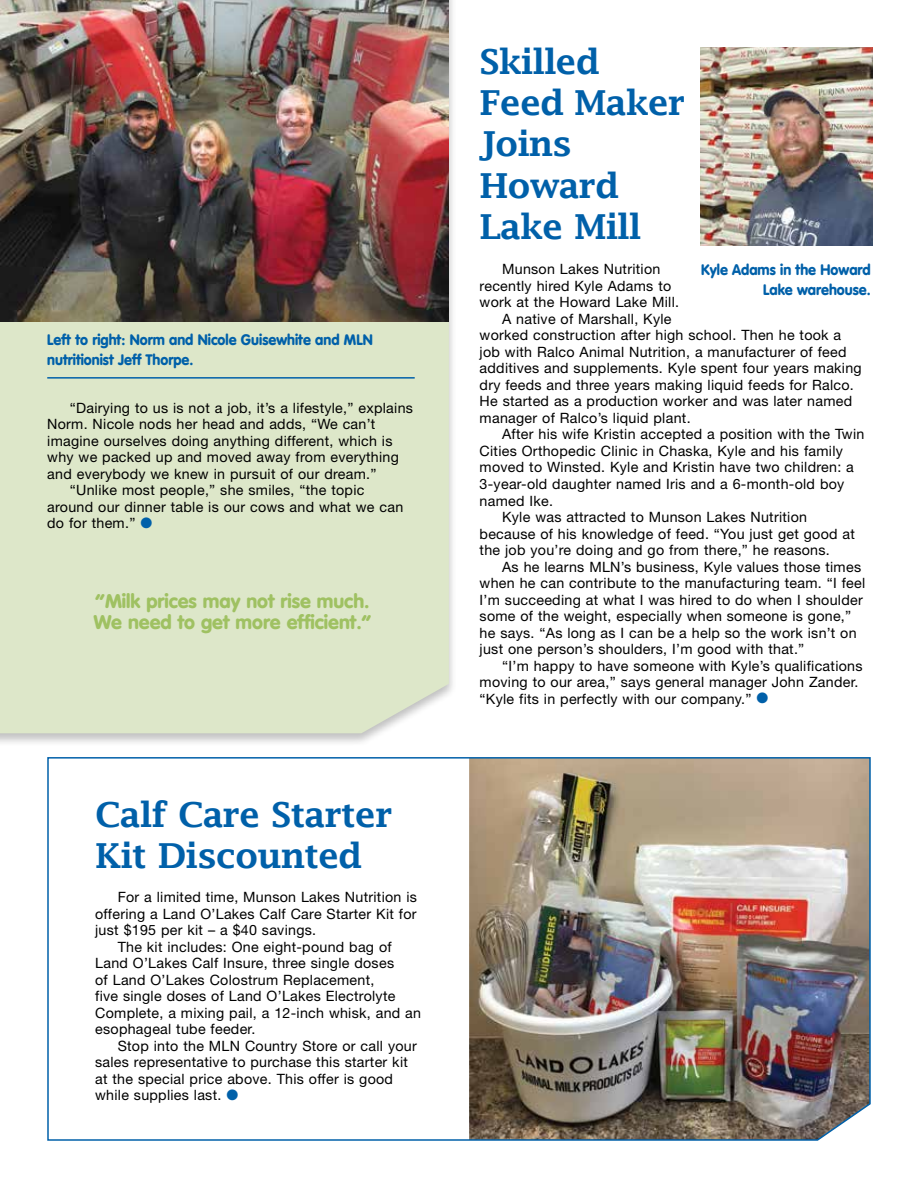
<style>
.page{position:relative;width:918px;height:1188px;background:#fff}
.page>*{position:absolute;margin:0;border:0;box-sizing:border-box;transform-origin:0 0}
.t1{font:600 34.5px/41.2px "Lucida Fax";letter-spacing:-.03em;color:#0060a9}
.t2{font:900 19.5px/21px "VAG Rounded";color:#9fc162}
.t3{font:900 15px/19.5px "VAG Rounded";color:#0060a9;text-align:right;scale:.95 1}
.t4{font:14.25px "Helvetica Neue";letter-spacing:.02em;color:#000}
.s1{color:#0060a9}
</style>
<div class="page">
<img style="left:47px;top:757px;width:824px;height:384px">
<div style="left:0;top:0;width:457px;height:747px;background:#000;opacity:.25"></div>
<div style="left:0;top:321px;width:449px;height:412px;background:#dde7c9"></div>
<img style="left:0;top:0;width:449px;height:321px">
<img style="left:700px;top:47px;width:172px;height:198px">
<hr style="left:47px;top:377px;width:368px;height:2px;background:#0060a9">
<p class="t3" style="left:47px;top:330px;width:344px;text-align:left">Left to right: Norm and Nicole Guisewhite and MLN nutritionist Jeff Thorpe.</p>
<p class="t4" style="left:70px;top:399px;width:345px">“Dairying to us is not a job, it’s a lifestyle,” explains</p>
<p class="t4" style="left:47px;top:415px;width:330px">Norm. Nicole nods her head and adds, “We can’t</p>
<p class="t4" style="left:47px;top:432px;width:347px">imagine ourselves doing anything different, which is</p>
<p class="t4" style="left:47px;top:448px;width:353px">why we packed up and moved away from everything</p>
<p class="t4" style="left:47px;top:465px;width:331px">and everybody we knew in pursuit of our dream.”</p>
<p class="t4" style="left:70px;top:481px;width:296px">“Unlike most people,” she smiles, “the topic</p>
<p class="t4" style="left:47px;top:498px;width:358px">around our dinner table is our cows and what we can</p>
<p class="t4" style="left:47px;top:514px;width:106px">do for them.” <span class="s1">●</span></p>
<h2 class="t2" style="left:94px;top:591px;width:279px">“Milk prices may not rise much.<br>We need to get more efficient.”</h2>
<h1 class="t1" style="left:95px;top:794px;width:299px">Calf Care Starter<br>Kit Discounted</h1>
<p class="t4" style="left:118px;top:888px;width:301px">For a limited time, Munson Lakes Nutrition is</p>
<p class="t4" style="left:95px;top:905px;width:323px">offering a Land O’Lakes Calf Care Starter Kit for</p>
<p class="t4" style="left:95px;top:921px;width:223px">just $195 per kit – a $40 savings.</p>
<p class="t4" style="left:118px;top:938px;width:276px">The kit includes: One eight-pound bag of</p>
<p class="t4" style="left:95px;top:954px;width:300px">Land O’Lakes Calf Insure, three single doses</p>
<p class="t4" style="left:95px;top:971px;width:281px">of Land O’Lakes Colostrum Replacement,</p>
<p class="t4" style="left:95px;top:987px;width:302px">five single doses of Land O’Lakes Electrolyte</p>
<p class="t4" style="left:95px;top:1004px;width:327px">Complete, a mixing pail, a 12-inch whisk, and an</p>
<p class="t4" style="left:95px;top:1020px;width:162px">esophageal tube feeder.</p>
<p class="t4" style="left:118px;top:1037px;width:301px">Stop into the MLN Country Store or call your</p>
<p class="t4" style="left:95px;top:1053px;width:314px">sales representative to purchase this starter kit</p>
<p class="t4" style="left:95px;top:1070px;width:299px">at the special price above. This offer is good</p>
<p class="t4" style="left:95px;top:1086px;width:145px">while supplies last. <span class="s1">●</span></p>
<h1 class="t1" style="left:480px;top:41px;width:207px">Skilled<br>Feed Maker<br>Joins<br>Howard<br>Lake Mill</h1>
<p class="t3" style="left:701px;top:260px;width:180px">Kyle Adams in the Howard<br>Lake warehouse.</p>
<p class="t4" style="left:502px;top:261px;width:160px">Munson Lakes Nutrition</p>
<p class="t4" style="left:480px;top:277px;width:193px">recently hired Kyle Adams to</p>
<p class="t4" style="left:480px;top:294px;width:201px">work at the Howard Lake Mill.</p>
<p class="t4" style="left:502px;top:310px;width:171px">A native of Marshall, Kyle</p>
<p class="t4" style="left:480px;top:327px;width:363px">worked construction after high school. Then he took a</p>
<p class="t4" style="left:480px;top:343px;width:368px">job with Ralco Animal Nutrition, a manufacturer of feed</p>
<p class="t4" style="left:480px;top:360px;width:384px">additives and supplements. Kyle spent four years making</p>
<p class="t4" style="left:480px;top:376px;width:376px">dry feeds and three years making liquid feeds for Ralco.</p>
<p class="t4" style="left:480px;top:393px;width:374px">He started as a production worker and was later named</p>
<p class="t4" style="left:480px;top:409px;width:213px">manager of Ralco’s liquid plant.</p>
<p class="t4" style="left:502px;top:426px;width:364px">After his wife Kristin accepted a position with the Twin</p>
<p class="t4" style="left:480px;top:442px;width:365px">Cities Orthopedic Clinic in Chaska, Kyle and his family</p>
<p class="t4" style="left:480px;top:459px;width:376px">moved to Winsted. Kyle and Kristin have two children: a</p>
<p class="t4" style="left:480px;top:475px;width:366px">3-year-old daughter named Iris and a 6-month-old boy</p>
<p class="t4" style="left:480px;top:492px;width:75px">named Ike.</p>
<p class="t4" style="left:502px;top:508px;width:306px">Kyle was attracted to Munson Lakes Nutrition</p>
<p class="t4" style="left:480px;top:525px;width:377px">because of his knowledge of feed. “You just get good at</p>
<p class="t4" style="left:480px;top:541px;width:352px">the job you’re doing and go from there,” he reasons.</p>
<p class="t4" style="left:502px;top:558px;width:361px">As he learns MLN’s business, Kyle values those times</p>
<p class="t4" style="left:480px;top:574px;width:387px">when he can contribute to the manufacturing team. “I feel</p>
<p class="t4" style="left:480px;top:591px;width:385px">I’m succeeding at what I was hired to do when I shoulder</p>
<p class="t4" style="left:480px;top:607px;width:373px">some of the weight, especially when someone is gone,”</p>
<p class="t4" style="left:480px;top:624px;width:379px">he says. “As long as I can be a help so the work isn’t on</p>
<p class="t4" style="left:480px;top:640px;width:326px">just one person’s shoulders, I’m good with that.”</p>
<p class="t4" style="left:502px;top:657px;width:362px">“I’m happy to have someone with Kyle’s qualifications</p>
<p class="t4" style="left:480px;top:673px;width:380px">moving to our area,” says general manager John Zander.</p>
<p class="t4" style="left:480px;top:690px;width:290px">“Kyle fits in perfectly with our company.” <span class="s1">●</span></p>
</div>
